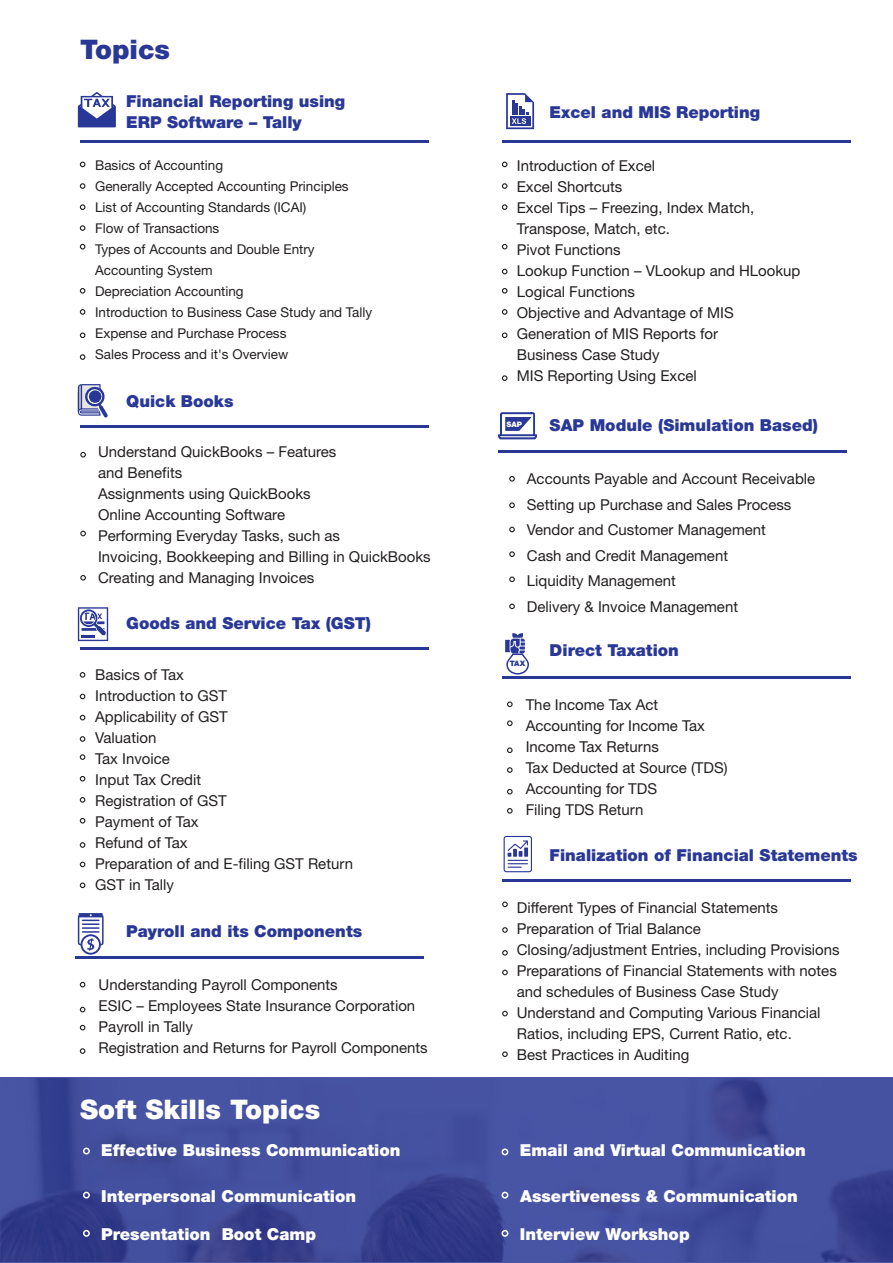
<style>
.page{position:relative;width:893px;height:1263px;background:#fff}
.page>*{position:absolute;margin:0;border:0;box-sizing:border-box;transform-origin:0 0}
.t1{font:900 27px "Helvetica Neue";color:#fff}
.t2{font:900 27px "Helvetica Neue";color:#293896}
.t3{font:900 16.5px/21px "Helvetica Neue";color:#293896}
.t4{font:900 16.5px "Helvetica Neue";color:#fff}
.t5{font:15px/21px "Helvetica Neue";color:#231f20}
.t6{font:13.5px/21px "Helvetica Neue";color:#231f20}
.t7{font:900 7.5px "Helvetica Neue";color:#fff}
.t8{font:900 7.5px "Helvetica Neue";color:#273c94}
</style>
<div class="page">
<svg style="left:0;top:1077px;width:893px;height:186px;background:#404c9b"></svg>
<svg style="left:80px;top:162px;width:5px;height:5px"></svg>
<svg style="left:80px;top:183px;width:5px;height:6px"></svg>
<svg style="left:80px;top:204px;width:5px;height:6px"></svg>
<svg style="left:80px;top:225px;width:5px;height:6px"></svg>
<svg style="left:80px;top:244px;width:5px;height:5px"></svg>
<svg style="left:80px;top:288px;width:5px;height:6px"></svg>
<svg style="left:80px;top:309px;width:5px;height:6px"></svg>
<svg style="left:80px;top:332px;width:5px;height:6px"></svg>
<svg style="left:80px;top:354px;width:5px;height:6px"></svg>
<hr style="left:80px;top:141px;width:349px;height:2px;background:#293896">
<svg style="left:78px;top:92px;width:38px;height:35px"></svg>
<svg style="left:502px;top:162px;width:5px;height:5px"></svg>
<svg style="left:502px;top:183px;width:5px;height:6px"></svg>
<svg style="left:502px;top:204px;width:5px;height:6px"></svg>
<svg style="left:502px;top:244px;width:5px;height:5px"></svg>
<svg style="left:502px;top:269px;width:5px;height:5px"></svg>
<svg style="left:502px;top:288px;width:5px;height:6px"></svg>
<svg style="left:502px;top:309px;width:5px;height:6px"></svg>
<svg style="left:502px;top:332px;width:5px;height:6px"></svg>
<svg style="left:502px;top:375px;width:5px;height:6px"></svg>
<hr style="left:502px;top:141px;width:349px;height:2px;background:#293896">
<svg style="left:80px;top:452px;width:6px;height:5px"></svg>
<svg style="left:80px;top:531px;width:6px;height:5px"></svg>
<svg style="left:80px;top:575px;width:6px;height:6px"></svg>
<hr style="left:80px;top:425px;width:349px;height:2px;background:#293896">
<svg style="left:78px;top:384px;width:30px;height:34px"></svg>
<svg style="left:509px;top:476px;width:6px;height:6px"></svg>
<svg style="left:509px;top:502px;width:6px;height:6px"></svg>
<svg style="left:509px;top:527px;width:6px;height:5px"></svg>
<svg style="left:509px;top:551px;width:6px;height:6px"></svg>
<svg style="left:509px;top:576px;width:6px;height:6px"></svg>
<svg style="left:509px;top:603px;width:6px;height:6px"></svg>
<hr style="left:498px;top:451px;width:349px;height:2px;background:#293896">
<svg style="left:80px;top:672px;width:5px;height:6px"></svg>
<svg style="left:80px;top:694px;width:5px;height:5px"></svg>
<svg style="left:80px;top:715px;width:5px;height:5px"></svg>
<svg style="left:80px;top:754px;width:5px;height:6px"></svg>
<svg style="left:80px;top:776px;width:5px;height:5px"></svg>
<svg style="left:80px;top:797px;width:5px;height:6px"></svg>
<svg style="left:80px;top:818px;width:5px;height:5px"></svg>
<svg style="left:80px;top:842px;width:5px;height:6px"></svg>
<svg style="left:80px;top:882px;width:5px;height:6px"></svg>
<svg style="left:80px;top:862px;width:5px;height:5px"></svg>
<svg style="left:80px;top:736px;width:5px;height:6px"></svg>
<hr style="left:80px;top:647px;width:349px;height:2px;background:#293896">
<svg style="left:78px;top:607px;width:30px;height:34px"></svg>
<svg style="left:502px;top:901px;width:6px;height:6px"></svg>
<svg style="left:502px;top:927px;width:6px;height:6px"></svg>
<svg style="left:502px;top:970px;width:6px;height:5px"></svg>
<svg style="left:502px;top:1011px;width:6px;height:5px"></svg>
<svg style="left:502px;top:1051px;width:6px;height:6px"></svg>
<svg style="left:502px;top:950px;width:6px;height:6px"></svg>
<hr style="left:502px;top:880px;width:349px;height:2px;background:#293896">
<svg style="left:504px;top:836px;width:28px;height:36px"></svg>
<hr style="left:502px;top:676px;width:349px;height:2px;background:#293896">
<svg style="left:507px;top:701px;width:6px;height:6px"></svg>
<svg style="left:507px;top:720px;width:6px;height:6px"></svg>
<svg style="left:507px;top:747px;width:6px;height:6px"></svg>
<svg style="left:507px;top:767px;width:6px;height:6px"></svg>
<svg style="left:507px;top:789px;width:6px;height:5px"></svg>
<svg style="left:507px;top:808px;width:6px;height:6px"></svg>
<svg style="left:505px;top:633px;width:24px;height:42px"></svg>
<svg style="left:80px;top:1048px;width:5px;height:6px"></svg>
<svg style="left:80px;top:982px;width:5px;height:5px"></svg>
<svg style="left:80px;top:1007px;width:5px;height:5px"></svg>
<svg style="left:80px;top:1025px;width:5px;height:5px"></svg>
<hr style="left:75px;top:956px;width:348px;height:2px;background:#293896">
<svg style="left:78px;top:913px;width:26px;height:42px"></svg>
<div style="left:83px;top:1147px;width:7px;height:7px;border:2px solid #fff;border-radius:50%"></div>
<div style="left:83px;top:1192px;width:7px;height:6px;border:2px solid #fff;border-radius:50%"></div>
<div style="left:83px;top:1230px;width:7px;height:7px;border:2px solid #fff;border-radius:50%"></div>
<div style="left:502px;top:1148px;width:6px;height:7px;border:2px solid #fff;border-radius:50%"></div>
<svg style="left:502px;top:1192px;width:6px;height:6px"></svg>
<div style="left:502px;top:1230px;width:6px;height:7px;border:2px solid #fff;border-radius:50%"></div>
<svg style="left:506px;top:93px;width:28px;height:36px"></svg>
<svg style="left:498px;top:412px;width:39px;height:27px"></svg>
<div style="left:509px;top:656px;width:18px;height:15px;background:#fff;border-radius:50%"></div>
<h1 class="t2" style="left:80px;top:33px;width:92px">Topics</h1>
<p class="t3" style="left:126px;top:91px;width:221px">Financial Reporting using<br>ERP Software – Tally</p>
<p class="t6" style="left:95px;top:154px;width:279px">Basics of Accounting<br>Generally Accepted Accounting Principles<br>List of Accounting Standards (ICAI)<br>Flow of Transactions<br>Types of Accounts and Double Entry<br>Accounting System<br>Depreciation Accounting<br>Introduction to Business Case Study and Tally<br>Expense and Purchase Process<br>Sales Process and it's Overview</p>
<p class="t5" style="left:517px;top:155px;width:285px">Introduction of Excel<br>Excel Shortcuts<br>Excel Tips – Freezing, Index Match,<br>Transpose, Match, etc.<br>Pivot Functions<br>Lookup Function – VLookup and HLookup<br>Logical Functions<br>Objective and Advantage of MIS<br>Generation of MIS Reports for<br>Business Case Study<br>MIS Reporting Using Excel</p>
<p class="t3" style="left:550px;top:102px;width:212px">Excel and MIS Reporting</p>
<p class="t3" style="left:126px;top:390px;width:109px">Quick Books</p>
<p class="t5" style="left:98px;top:441px;width:334px">Understand QuickBooks – Features<br>and Benefits<br>Assignments using QuickBooks<br>Online Accounting Software<br>Performing Everyday Tasks, such as<br>Invoicing, Bookkeeping and Billing in QuickBooks<br>Creating and Managing Invoices</p>
<p class="t3" style="left:126px;top:613px;width:246px">Goods and Service Tax (GST)</p>
<p class="t5" style="left:95px;top:664px;width:259px">Basics of Tax<br>Introduction to GST<br>Applicability of GST<br>Valuation<br>Tax Invoice<br>Input Tax Credit<br>Registration of GST<br>Payment of Tax<br>Refund of Tax<br>Preparation of and E-filing GST Return<br>GST in Tally</p>
<p class="t3" style="left:126px;top:920px;width:237px">Payroll and its Components</p>
<p class="t5" style="left:99px;top:974px;width:331px">Understanding Payroll Components<br>ESIC – Employees State Insurance Corporation Payroll in Tally<br>Registration and Returns for Payroll Components</p>
<h1 class="t1" style="left:80px;top:1093px;width:242px">Soft Skills Topics</h1>
<p class="t4" style="left:101px;top:1140px;width:301px">Effective Business Communication</p>
<p class="t4" style="left:101px;top:1186px;width:256px">Interpersonal Communication</p>
<p class="t4" style="left:101px;top:1224px;width:216px">Presentation Boot Camp</p>
<p class="t7" style="left:506px;top:419px;width:17px">SAP</p>
<p class="t3" style="left:550px;top:414px;width:270px">SAP Module (Simulation Based)</p>
<p class="t5" style="left:527px;top:466px;width:290px;line-height:25.5px">Accounts Payable and Account Receivable<br>Setting up Purchase and Sales Process<br>Vendor and Customer Management<br>Cash and Credit Management<br>Liquidity Management<br>Delivery &amp; Invoice Management</p>
<p class="t8" style="left:510px;top:659px;width:17px">TAX</p>
<p class="t3" style="left:550px;top:640px;width:131px">Direct Taxation</p>
<p class="t5" style="left:526px;top:694px;width:203px">The Income Tax Act<br>Accounting for Income Tax<br>Income Tax Returns<br>Tax Deducted at Source (TDS)<br>Accounting for TDS<br>Filing TDS Return</p>
<p class="t3" style="left:550px;top:845px;width:310px">Finalization of Financial Statements</p>
<p class="t5" style="left:517px;top:896px;width:324px">Different Types of Financial Statements Preparation of Trial Balance<br>Closing/adjustment Entries, including Provisions Preparations of Financial Statements with notes and schedules of Business Case Study Understand and Computing Various Financial Ratios, including EPS, Current Ratio, etc.<br>Best Practices in Auditing</p>
<p class="t4" style="left:520px;top:1140px;width:288px">Email and Virtual Communication</p>
<p class="t4" style="left:520px;top:1186px;width:279px">Assertiveness &amp; Communication</p>
<p class="t4" style="left:520px;top:1224px;width:171px">Interview Workshop</p>
</div>
